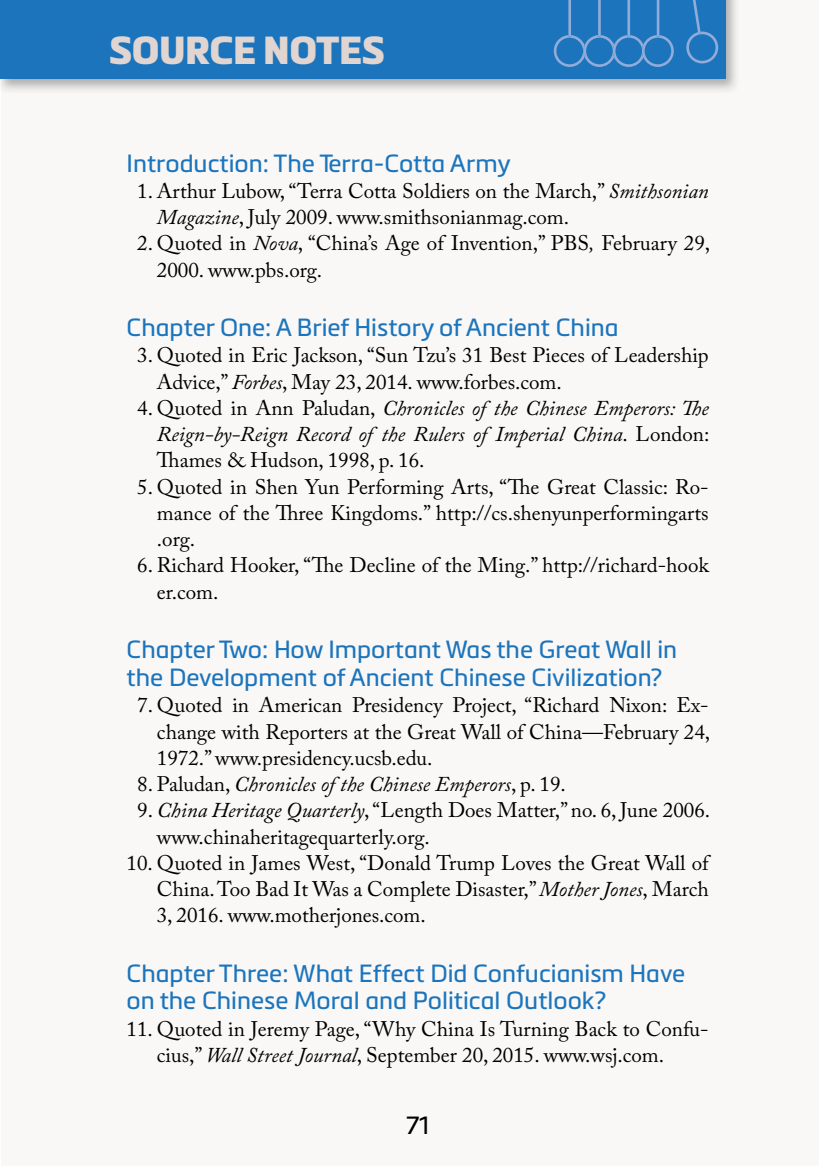
<style>
.page{position:relative;width:819px;height:1166px;background:#fff}
.page>*{position:absolute;margin:0;border:0;box-sizing:border-box;transform-origin:0 0}
.t1{font:900 38.5px "Mettro Pro";letter-spacing:-.015em;color:#e0d5d0}
.t2{font:24.5px/28px "Mettro Pro";color:#1c75bc}
.t3{font:24.5px "Mettro Pro";color:#000}
.t4{font:21px/26.2px "Adobe Caslon Pro";color:#000}
.t5{font:italic 21px/26.2px "Adobe Caslon Pro";color:#000;text-align:justify}
.s1{font-style:italic}
.s2{font-style:normal}
</style>
<div class="page">
<div style="left:1px;top:0;width:818px;height:1166px;background:#faf8f7"></div>
<img style="left:0;top:0;width:736px;height:91px">
<div style="left:0;top:0;width:725px;height:79px;background:#1c75bc"></div>
<svg style="left:554px;top:0;width:120px;height:67px"></svg>
<svg style="left:686px;top:0;width:32px;height:63px"></svg>
<h1 class="t1" style="left:109px;top:27px;width:277px">SOURCE NOTES</h1>
<p class="t2" style="left:127px;top:148px;width:386px">Introduction: The Terra-Cotta Army</p>
<p class="t4" style="left:157px;top:178px;width:553px;text-indent:-20px">1. Arthur Lubow, “Terra Cotta Soldiers on the March,” <span class="s1">Smithsonian<br>Magazine</span>, July 2009. www.smithsonianmag.com.</p>
<p class="t4" style="left:157px;top:230px;width:555px;text-indent:-20px">2. Quoted in <span class="s1">Nova</span>, “China’s Age of Invention,” PBS<span class="s1">,</span> February 29,<br>2000. www.pbs.org.</p>
<p class="t2" style="left:127px;top:312px;width:494px">Chapter One: A Brief History of Ancient China</p>
<p class="t4" style="left:157px;top:342px;width:553px;text-indent:-20px">3. Quoted in Eric Jackson, “Sun Tzu’s 31 Best Pieces of Leadership<br>Advice,” <span class="s1">Forbes</span>, May 23, 2014. www.forbes.com.</p>
<p class="t5" style="left:157px;top:394px;width:554px;text-indent:-20px"><span class="s2">4. Quoted in Ann Paludan,</span> Chronicles of the Chinese Emperors: The Reign-by-Reign Record of the Rulers of Imperial China<span class="s2">. London:<br>Thames &amp; Hudson, 1998, p. 16.</span></p>
<p class="t4" style="left:157px;top:473px;width:553px;text-align:justify;text-indent:-20px">5. Quoted in Shen Yun Performing Arts, “The Great Classic: Ro&shy;mance of the Three Kingdoms.” http://cs.shenyunperformingarts .org.</p>
<p class="t4" style="left:157px;top:552px;width:553px;text-indent:-20px">6. Richard Hooker, “The Decline of the Ming.” http://richard-hook er.com.</p>
<p class="t2" style="left:127px;top:634px;width:552px">Chapter Two: How Important Was the Great Wall in the Development of Ancient Chinese Civilization?</p>
<p class="t4" style="left:157px;top:692px;width:555px;text-align:justify;text-indent:-20px">7. Quoted in American Presidency Project, “Richard Nixon: Ex&shy;change with Reporters at the Great Wall of China—February 24, 1972.” www.presidency.ucsb.edu.</p>
<p class="t5" style="left:137px;top:771px;width:430px"><span class="s2">8. Paludan,</span> Chronicles of the Chinese Emperors<span class="s2">, p. 19.</span></p>
<p class="t4" style="left:157px;top:797px;width:555px;text-indent:-20px">9. <span class="s1">China Heritage Quarterly</span>, “Length Does Matter,” no. 6, June 2006. www.chinaheritagequarterly.org.</p>
<p class="t4" style="left:157px;top:849px;width:553px;text-align:justify;text-indent:-30px">10. Quoted in James West, “Donald Trump Loves the Great Wall of China. Too Bad It Was a Complete Disaster,” <span class="s1">Mother Jones</span>, March 3, 2016. www.motherjones.com.</p>
<p class="t2" style="left:127px;top:957px;width:560px">Chapter Three: What Effect Did Confucianism Have on the Chinese Moral and Political Outlook?</p>
<p class="t4" style="left:157px;top:1015px;width:553px;text-indent:-30px">11. Quoted in Jeremy Page, “Why China Is Turning Back to Confu&shy;cius,” <span class="s1">Wall Street Journal</span>, September 20, 2015. www.wsj.com.</p>
<p class="t3" style="left:406px;top:1108px;width:25px">71</p>
</div>
